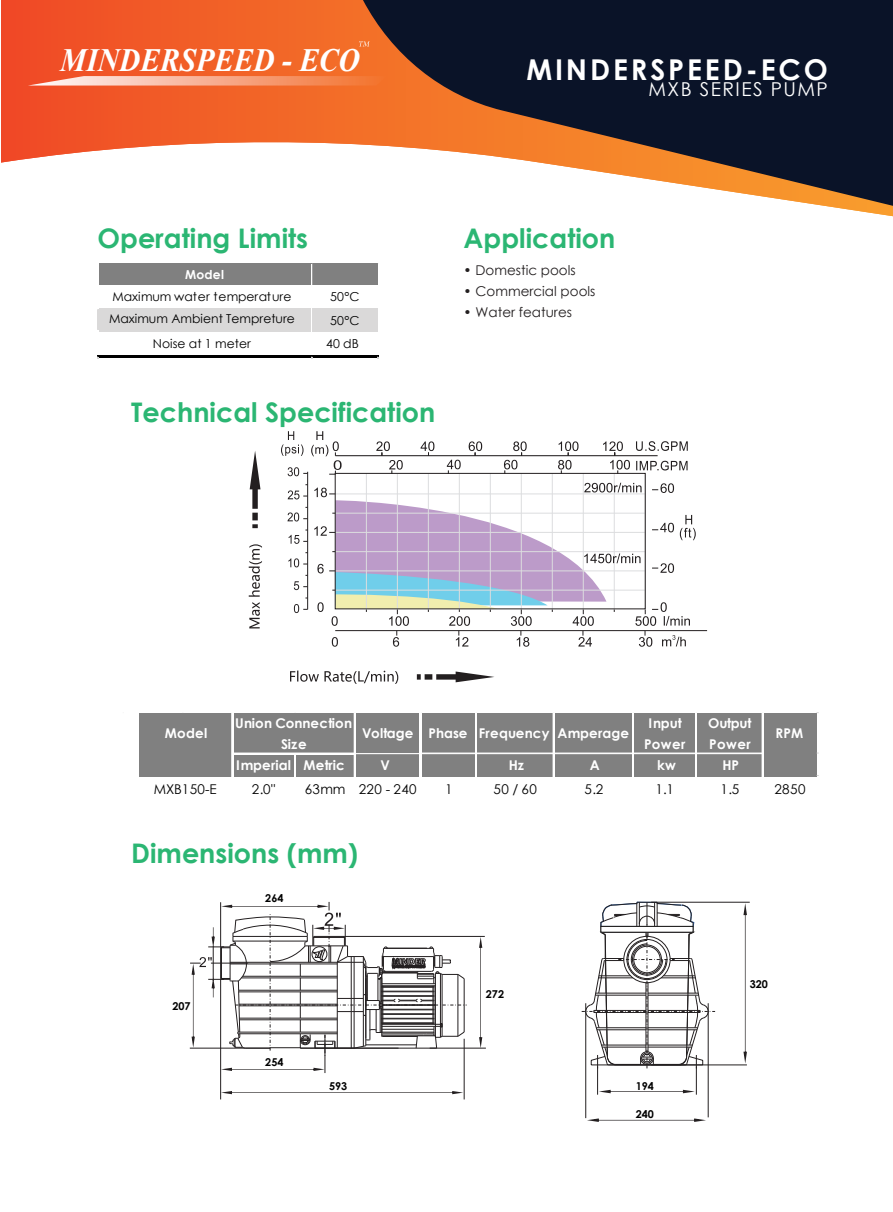
<style>
.page{position:relative;width:893px;height:1212px;background:#fff}
.page>*{position:absolute;margin:0;border:0;box-sizing:border-box;transform-origin:0 0}
.t1{font:italic 700 32.55px "Times New Roman";color:#fff;scale:.91 1}
.t2{font:700 28.65px "Century Gothic";letter-spacing:.1em;color:#fff}
.t3{font:700 27px "Century Gothic";color:#2bb673}
.t4{font:19.2px "Century Gothic";letter-spacing:.075em;color:#fff}
.t5{font:700 13.5px/20.2px "Century Gothic";letter-spacing:.01em;color:#fff;text-align:center}
.t6{font:13.5px "Century Gothic";color:#231f20}
.t7{font:13.5px "Century Gothic";letter-spacing:.03em;color:#000}
.t8{font:12.3px "Century Gothic";color:#000}
.t9{font:700 12.3px "Century Gothic";letter-spacing:.02em;color:#fff}
.t10{font:700 10.8px "Century Gothic";color:#000100}
</style>
<div class="page">
<svg style="left:1px;top:0;width:892px;height:216px"></svg>
<svg style="left:363px;top:0;width:530px;height:206px;background:#5b4a47"></svg>
<svg style="left:359px;top:41px;width:11px;height:5px"></svg>
<svg style="left:28px;top:76px;width:359px;height:10px;background:#f6a17e"></svg>
<div style="left:98px;top:263px;width:280px;height:22px;background:#808080"></div>
<div style="left:98px;top:308px;width:280px;height:23px;background:#dad9d9"></div>
<hr style="left:311px;top:265px;width:1px;height:90px;background:#fff">
<hr style="left:98px;top:263px;width:1px;height:46px;background:#fff">
<hr style="left:98px;top:355px;width:281px;height:2px;background:#000">
<svg style="left:250px;top:451px;width:10px;height:77px"></svg>
<svg style="left:249px;top:544px;width:13px;height:84px"></svg>
<svg style="left:417px;top:671px;width:77px;height:11px"></svg>
<svg style="left:290px;top:670px;width:108px;height:14px"></svg>
<hr style="left:614px;top:473px;width:1px;height:136px;background:#dcdddf">
<hr style="left:583px;top:473px;width:1px;height:136px;background:#dcdddf">
<hr style="left:521px;top:473px;width:1px;height:136px;background:#dcdddf">
<hr style="left:552px;top:473px;width:1px;height:136px;background:#dcdddf">
<hr style="left:490px;top:473px;width:1px;height:136px;background:#dcdddf">
<hr style="left:459px;top:473px;width:1px;height:136px;background:#dcdddf">
<hr style="left:428px;top:473px;width:1px;height:136px;background:#dcdddf">
<hr style="left:397px;top:473px;width:1px;height:136px;background:#dcdddf">
<hr style="left:366px;top:473px;width:1px;height:136px;background:#dcdddf">
<hr style="left:335px;top:630px;width:372px;height:1px;background:#231f20">
<hr style="left:307px;top:472px;width:1px;height:137px;background:#231f20">
<svg style="left:294px;top:604px;width:14px;height:9px"></svg>
<svg style="left:294px;top:575px;width:14px;height:15px"></svg>
<svg style="left:288px;top:552px;width:20px;height:15px"></svg>
<svg style="left:289px;top:530px;width:19px;height:14px"></svg>
<svg style="left:287px;top:507px;width:21px;height:14px"></svg>
<svg style="left:288px;top:484px;width:20px;height:15px"></svg>
<hr style="left:335px;top:455px;width:323px;height:1px;background:#231f20">
<svg style="left:376px;top:441px;width:27px;height:32px"></svg>
<svg style="left:421px;top:441px;width:13px;height:15px"></svg>
<svg style="left:447px;top:460px;width:14px;height:13px"></svg>
<svg style="left:469px;top:441px;width:13px;height:15px"></svg>
<svg style="left:504px;top:441px;width:23px;height:32px"></svg>
<svg style="left:603px;top:441px;width:27px;height:32px"></svg>
<svg style="left:636px;top:461px;width:52px;height:9px"></svg>
<svg style="left:558px;top:441px;width:20px;height:32px"></svg>
<svg style="left:281px;top:431px;width:61px;height:45px"></svg>
<svg style="left:636px;top:441px;width:52px;height:10px"></svg>
<svg style="left:314px;top:483px;width:382px;height:164px"></svg>
<div style="left:335px;top:473px;width:311px;height:136px;border:1px solid #231f20"></div>
<hr style="left:651px;top:902px;width:99px;height:1px;background:#231f20">
<hr style="left:708px;top:1003px;width:1px;height:114px;background:#231f20">
<hr style="left:585px;top:1003px;width:1px;height:115px;background:#231f20">
<svg style="left:743px;top:903px;width:4px;height:160px"></svg>
<hr style="left:651px;top:1064px;width:96px;height:1px;background:#231f20">
<svg style="left:582px;top:901px;width:133px;height:194px"></svg>
<svg style="left:587px;top:1118px;width:119px;height:4px"></svg>
<hr style="left:464px;top:1039px;width:1px;height:60px;background:#231f20">
<hr style="left:220px;top:978px;width:1px;height:121px;background:#231f20">
<hr style="left:344px;top:936px;width:141px;height:1px;background:#231f20">
<hr style="left:430px;top:1048px;width:56px;height:1px;background:#231f20">
<svg style="left:479px;top:937px;width:3px;height:111px"></svg>
<svg style="left:221px;top:1091px;width:242px;height:3px"></svg>
<svg style="left:190px;top:902px;width:277px;height:171px"></svg>
<svg style="left:600px;top:926px;width:93px;height:6px"></svg>
<div style="left:140px;top:713px;width:677px;height:64px;background:#808080"></div>
<hr style="left:233px;top:753px;width:122px;height:1px;background:#fff">
<svg style="left:355px;top:753px;width:407px;height:1px"></svg>
<hr style="left:231px;top:713px;width:1px;height:64px;background:#fff">
<hr style="left:232px;top:713px;width:1px;height:80px;background:#fff">
<svg style="left:294px;top:754px;width:2px;height:23px"></svg>
<hr style="left:354px;top:713px;width:1px;height:64px;background:#fff">
<hr style="left:420px;top:713px;width:2px;height:64px;background:#fff">
<hr style="left:475px;top:713px;width:1px;height:64px;background:#fff">
<hr style="left:476px;top:713px;width:1px;height:64px;background:#fff">
<hr style="left:553px;top:713px;width:1px;height:64px;background:#fff">
<hr style="left:633px;top:713px;width:1px;height:85px;background:#fff">
<hr style="left:695px;top:713px;width:1px;height:64px;background:#fff">
<hr style="left:696px;top:713px;width:1px;height:85px;background:#fff">
<hr style="left:762px;top:713px;width:1px;height:64px;background:#fff">
<h1 class="t1" style="left:60px;top:38px;width:331px">MINDERSPEED - ECO</h1>
<h2 class="t2" style="left:526px;top:48px;width:303px">MINDERSPEED-ECO</h2>
<h3 class="t4" style="left:649px;top:76px;width:181px">MXB SERIES PUMP</h3>
<h3 class="t3" style="left:98px;top:218px;width:212px">Operating Limits</h3>
<p class="t9" style="left:185px;top:265px;width:40px">Model</p>
<p class="t8" style="left:112px;top:287px;width:180px">Maximum water temperature</p>
<p class="t8" style="left:330px;top:287px;width:31px">50°C</p>
<p class="t8" style="left:109px;top:310px;width:187px">Maximum Ambient Tempreture</p>
<p class="t8" style="left:330px;top:312px;width:31px">50°C</p>
<p class="t8" style="left:153px;top:335px;width:99px">Noise at 1 meter</p>
<p class="t8" style="left:326px;top:335px;width:34px">40 dB</p>
<h3 class="t3" style="left:131px;top:391px;width:306px">Technical Specification</h3>
<h3 class="t3" style="left:464px;top:218px;width:153px">Application</h3>
<p class="t6" style="left:464px;top:261px;width:114px">• Domestic pools</p>
<p class="t6" style="left:464px;top:282px;width:133px">• Commercial pools</p>
<p class="t6" style="left:464px;top:303px;width:110px">• Water features</p>
<p class="t5" style="left:235px;top:713px;width:119px">Union Connection<br>Size</p>
<p class="t7" style="left:252px;top:780px;width:25px">2.0"</p>
<p class="t7" style="left:305px;top:780px;width:42px">63mm</p>
<p class="t7" style="left:493px;top:780px;width:45px">50 /60</p>
<p class="t5" style="left:165px;top:723px;width:44px">Model</p>
<p class="t5" style="left:362px;top:723px;width:269px">Voltage Phase Frequency Amperage</p>
<p class="t5" style="left:644px;top:713px;width:43px">Input<br>Power</p>
<p class="t5" style="left:708px;top:713px;width:45px;text-align:left">Output<br>Power</p>
<p class="t5" style="left:776px;top:723px;width:29px">RPM</p>
<p class="t5" style="left:236px;top:754px;width:110px">Imperial Metric</p>
<p class="t5" style="left:381px;top:754px;width:11px">V</p>
<p class="t5" style="left:509px;top:754px;width:17px">Hz</p>
<p class="t5" style="left:590px;top:754px;width:11px">A</p>
<p class="t5" style="left:657px;top:754px;width:20px">kw</p>
<p class="t5" style="left:722px;top:754px;width:18px">HP</p>
<p class="t7" style="left:154px;top:780px;width:64px">MXB150-E</p>
<p class="t7" style="left:359px;top:780px;width:60px">220 - 240</p>
<p class="t7" style="left:445px;top:780px;width:9px">1</p>
<p class="t7" style="left:585px;top:780px;width:20px">5.2</p>
<p class="t7" style="left:655px;top:780px;width:20px">1.1</p>
<p class="t7" style="left:720px;top:780px;width:20px">1.5</p>
<p class="t7" style="left:774px;top:780px;width:33px">2850</p>
<h3 class="t3" style="left:131px;top:832px;width:228px">Dimensions (mm)</h3>
<p class="t10" style="left:265px;top:890px;width:20px">264</p>
<p class="t10" style="left:172px;top:998px;width:20px">207</p>
<p class="t10" style="left:265px;top:1054px;width:20px">254</p>
<p class="t10" style="left:329px;top:1077px;width:20px">593</p>
<p class="t10" style="left:486px;top:986px;width:20px">272</p>
<p class="t10" style="left:636px;top:1077px;width:20px">194</p>
<p class="t10" style="left:636px;top:1105px;width:20px">240</p>
<p class="t10" style="left:750px;top:976px;width:20px">320</p>
</div>
